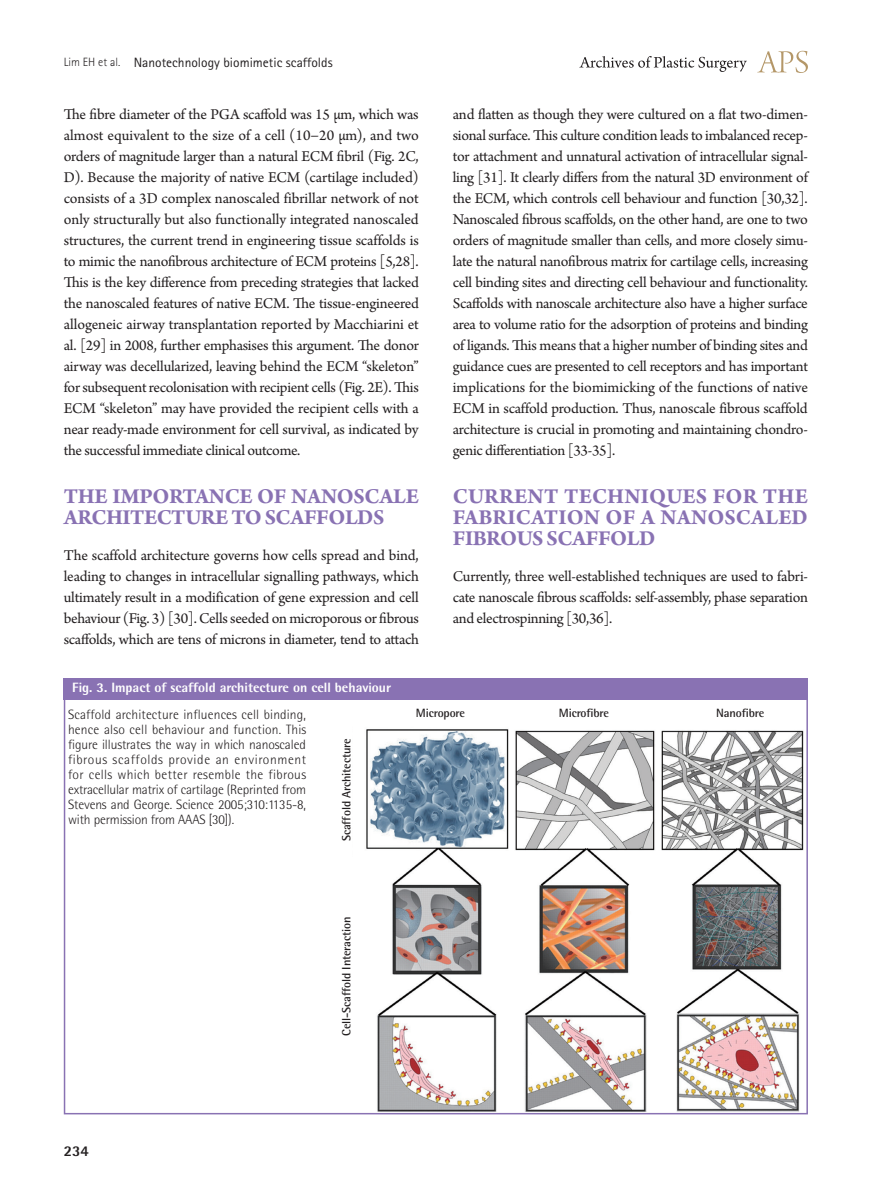
<style>
.page{position:relative;width:893px;height:1191px;background:#fff}
.page>*{position:absolute;margin:0;border:0;box-sizing:border-box;transform-origin:0 0}
.대제목{font:700 22.5px/21px "Arno Pro";letter-spacing:-.015em;color:#8972b3}
.본문_성형{font:15.75px/21px "Arno Pro";letter-spacing:-.02em;color:#231f20;text-align:justify}
.t1{font:800 15px "Rotis Semi Sans Std";color:#231f20}
.그림__표-설명_light{font:300 13.5px/15px "Rotis Semi Sans Std";letter-spacing:-.01em;color:#231f20;text-align:justify}
.표_그림_제목_볼드{font:800 13.5px "Rotis Semi Sans Std";color:#fff}
.t2{font:13.5px "Rotis Sans Serif Std";color:#231f20}
.표_그림_지문__8pt{font:700 12px "Rotis Semi Sans Std";letter-spacing:-.01em;color:#231f20}
.s1{font-weight:300;font-size:12px}
</style>
<div class="page">
<svg style="left:757px;top:51px;width:51px;height:22px"></svg>
<svg style="left:579px;top:56px;width:168px;height:16px"></svg>
<img style="left:366px;top:729px;width:438px;height:382px">
<div style="left:64px;top:678px;width:744px;height:21px;background:#8972b3"></div>
<div style="left:64px;top:678px;width:744px;height:436px;border:2px solid #8972b3"></div>
<p class="t2" style="left:64px;top:54px;width:270px"><span class="s1">Lim EH et al.</span> Nanotechnology biomimetic scaffolds</p>
<p class="본문_성형" style="left:64px;top:105px;width:357px">The fibre diameter of the PGA scaffold was 15 µm, which was almost equivalent to the size of a cell (10−20 µm), and two orders of magnitude larger than a natural ECM fibril (Fig. 2C, D). Because the majority of native ECM (cartilage included) consists of a 3D complex nanoscaled fibrillar network of not only structurally but also functionally integrated nanoscaled structures, the current trend in engineering tissue scaffolds is to mimic the nanofibrous architecture of ECM proteins [5,28].<br>This is the key difference from preceding strategies that lacked the nanoscaled features of native ECM. The tissue-engineered allogeneic airway transplantation reported by Macchiarini et al. [29] in 2008, further emphasises this argument. The donor airway was decellularized, leaving behind the ECM “skeleton” for subsequent recolonisation with recipient cells (Fig. 2E). This ECM “skeleton” may have provided the recipient cells with a near ready-made environment for cell survival, as indicated by the successful immediate clinical outcome.</p>
<p class="대제목" style="left:64px;top:486px;width:357px">THE IMPORTANCE OF NANOSCALE<br>ARCHITECTURE TO SCAFFOLDS</p>
<p class="본문_성형" style="left:64px;top:546px;width:357px">The scaffold architecture governs how cells spread and bind, leading to changes in intracellular signalling pathways, which ultimately result in a modification of gene expression and cell behaviour (Fig. 3) [30]. Cells seeded on microporous or fibrous scaffolds, which are tens of microns in diameter, tend to attach</p>
<p class="표_그림_제목_볼드" style="left:72px;top:679px;width:320px">Fig. 3. Impact of scaffold architecture on cell behaviour</p>
<p class="본문_성형" style="left:453px;top:105px;width:357px">and flatten as though they were cultured on a flat two-dimen&shy;sional surface. This culture condition leads to imbalanced recep&shy;tor attachment and unnatural activation of intracellular signal&shy;ling [31]. It clearly differs from the natural 3D environment of the ECM, which controls cell behaviour and function [30,32].<br>Nanoscaled fibrous scaffolds, on the other hand, are one to two orders of magnitude smaller than cells, and more closely simu&shy;late the natural nanofibrous matrix for cartilage cells, increasing cell binding sites and directing cell behaviour and functionality.<br>Scaffolds with nanoscale architecture also have a higher surface area to volume ratio for the adsorption of proteins and binding of ligands. This means that a higher number of binding sites and guidance cues are presented to cell receptors and has important implications for the biomimicking of the functions of native ECM in scaffold production. Thus, nanoscale fibrous scaffold architecture is crucial in promoting and maintaining chondro&shy;genic differentiation [33-35].</p>
<p class="대제목" style="left:453px;top:486px;width:357px;text-align:justify">CURRENT TECHNIQUES FOR THE FABRICATION OF A NANOSCALED FIBROUS SCAFFOLD</p>
<p class="본문_성형" style="left:453px;top:567px;width:357px">Currently, three well-established techniques are used to fabri&shy;cate nanoscale fibrous scaffolds: self-assembly, phase separation and electrospinning [30,36].</p>
<p class="그림__표-설명_light" style="left:68px;top:706px;width:240px">Scaffold architecture influences cell binding, hence also cell behaviour and function. This figure illustrates the way in which nanoscaled fibrous scaffolds provide an environment for cells which better resemble the fibrous extracellular matrix of cartilage (Reprinted from Stevens and George. Science 2005;310:1135-8, with permission from AAAS [30]).</p>
<p class="표_그림_지문__8pt" style="left:339px;top:841px;width:104px;rotate:-90deg">Scaffold Architecture</p>
<p class="표_그림_지문__8pt" style="left:339px;top:1035px;width:121px;rotate:-90deg">Cell-Scaffold Interaction</p>
<p class="t1" style="left:64px;top:1141px;width:27px">234</p>
<p class="표_그림_지문__8pt" style="left:416px;top:705px;width:51px">Micropore</p>
<p class="표_그림_지문__8pt" style="left:559px;top:705px;width:52px">Microfibre</p>
<p class="표_그림_지문__8pt" style="left:716px;top:705px;width:50px">Nanofibre</p>
</div>
